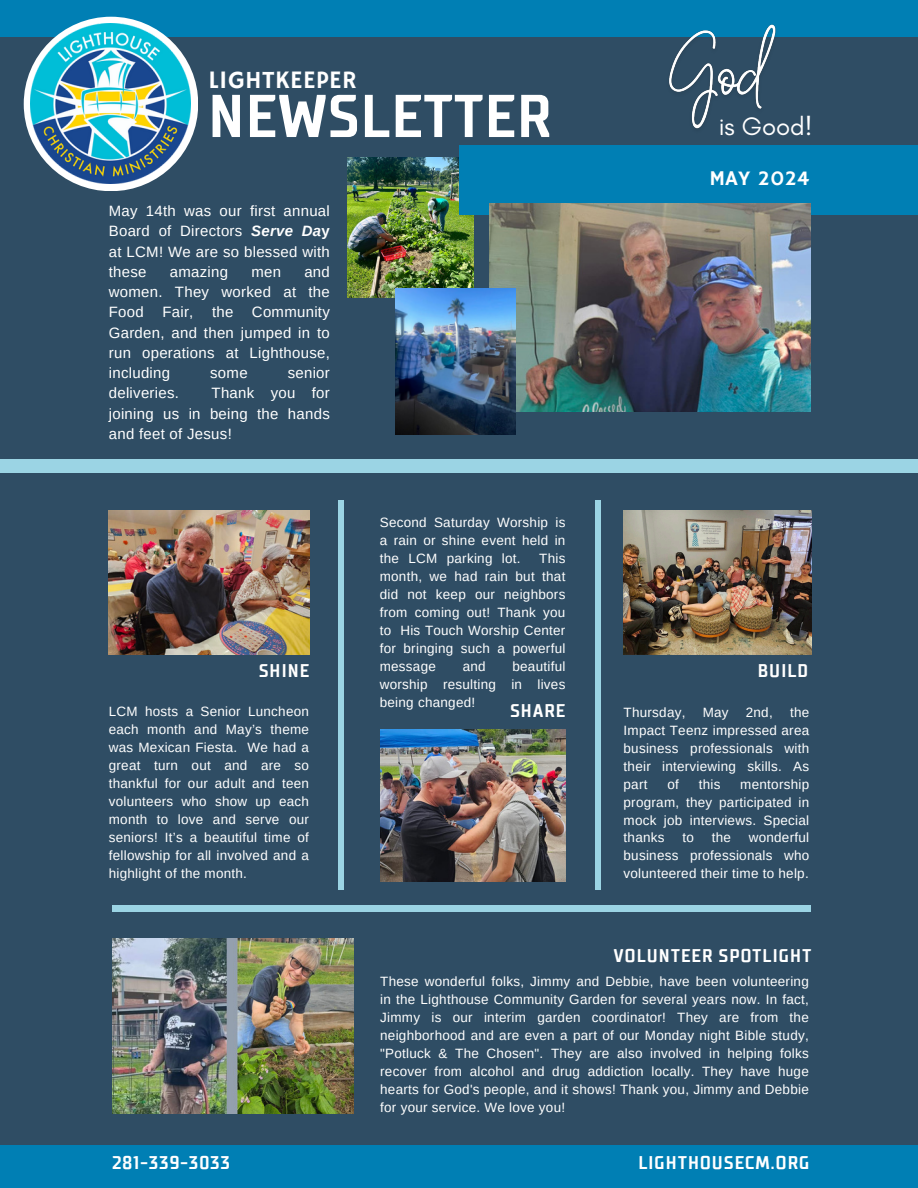
<style>
.page{position:relative;width:918px;height:1188px;background:#2f4d64}
.page>*{position:absolute;margin:0;border:0;box-sizing:border-box;transform-origin:0 0}
.t1{font:700 60.3px "TT Supermolot Condensed";letter-spacing:.025em;color:#fff}
.t2{font:25.65px "Glacial Indifference";color:#fff}
.t3{font:25.05px "Hammersmith One";letter-spacing:.02em;color:#fff}
.t4{font:21px "Hammersmith One";letter-spacing:.015em;color:#fff}
.t5{font:700 18.3px "TT Supermolot Condensed";letter-spacing:.065em;color:#fff}
.t6{font:15px/20.2px "Arimo";letter-spacing:.02em;color:#fff;text-align:justify}
.t7{font:13.5px/18px "Arimo";letter-spacing:.02em;color:#fff;text-align:justify}
.s1{font-weight:700;font-style:italic}
.s2{font-weight:700}
</style>
<div class="page">
<div style="left:0;top:460px;width:918px;height:13px;background:#9bd4e4"></div>
<div style="left:0;top:0;width:918px;height:37px;background:#007fb4"></div>
<div style="left:0;top:1145px;width:918px;height:43px;background:#007fb4"></div>
<img style="left:109px;top:510px;width:200px;height:144px">
<img style="left:113px;top:939px;width:240px;height:174px">
<img style="left:380px;top:730px;width:186px;height:151px">
<div style="left:339px;top:500px;width:5px;height:390px;background:#9bd4e4"></div>
<div style="left:113px;top:906px;width:698px;height:6px;background:#9bd4e4"></div>
<img style="left:347px;top:157px;width:126px;height:141px">
<div style="left:459px;top:145px;width:459px;height:70px;background:#007fb4"></div>
<div style="left:595px;top:500px;width:6px;height:390px;background:#9bd4e4"></div>
<img style="left:624px;top:510px;width:187px;height:144px">
<div style="left:24px;top:17px;width:174px;height:174px;background:#fff;border-radius:50%"></div>
<img style="left:31px;top:24px;width:160px;height:159px">
<img style="left:490px;top:203px;width:321px;height:208px">
<img style="left:395px;top:288px;width:121px;height:146px">
<img style="left:669px;top:24px;width:107px;height:105px">
<p class="t3" style="left:208px;top:65px;width:150px">LIGHTKEEPER</p>
<h5 class="t1" style="left:208px;top:77px;width:344px">NEWSLETTER</h5>
<p class="t6" style="left:109px;top:201px;width:223px">May 14th was our first annual Board of Directors <span class="s1">Serve Da</span><span class="s2">y </span>at LCM! We are so blessed with these</p>
<p class="t6" style="left:109px;top:262px;width:223px;text-indent:196px">and women. They worked at the Food Fair, the Community Garden, and then jumped in to run operations at Lighthouse, including</p>
<p class="t6" style="left:170px;top:262px;width:60px">amazing</p>
<p class="t6" style="left:251px;top:262px;width:31px">men</p>
<p class="t6" style="left:210px;top:363px;width:39px">some</p>
<p class="t6" style="left:288px;top:363px;width:44px">senior</p>
<p class="t6" style="left:109px;top:383px;width:223px;text-indent:103px">Thank you for joining us in being the hands and feet of Jesus!</p>
<p class="t6" style="left:109px;top:383px;width:72px">deliveries.</p>
<p class="t5" style="left:259px;top:659px;width:52px">SHINE</p>
<h5 class="t7" style="left:109px;top:702px;width:202px">LCM hosts a Senior Luncheon each month and May’s theme was Mexican Fiesta. We had a great turn out and are so thankful for our adult and teen volunteers who show up each month to love and serve our seniors! It’s a beautiful time of fellowship for all involved and a highlight of the month.</h5>
<h5 class="t7" style="left:380px;top:513px;width:187px">Second Saturday Worship is a rain or shine event held in the LCM parking lot.</h5>
<h5 class="t7" style="left:380px;top:549px;width:187px;text-indent:159px">This month, we had rain but that did not keep our neighbors from coming out! Thank you to His Touch Worship Center for bringing such a powerful message</h5>
<h5 class="t7" style="left:380px;top:657px;width:187px;text-indent:133px">beautiful worship resulting in lives being changed!</h5>
<h5 class="t7" style="left:463px;top:657px;width:24px">and</h5>
<p class="t5" style="left:510px;top:699px;width:56px">SHARE</p>
<h2 class="t2" style="left:719px;top:110px;width:95px">is Good!</h2>
<p class="t4" style="left:709px;top:167px;width:102px">MAY 2024</p>
<h5 class="t5" style="left:758px;top:659px;width:52px">BUILD</h5>
<p class="t7" style="left:624px;top:703px;width:187px;text-indent:166px">the Impact Teenz impressed area business professionals with their interviewing skills. As part</p>
<p class="t7" style="left:624px;top:703px;width:63px">Thursday,</p>
<p class="t7" style="left:703px;top:703px;width:27px">May</p>
<p class="t7" style="left:746px;top:703px;width:28px">2nd,</p>
<p class="t7" style="left:624px;top:775px;width:187px;text-indent:117px">mentorship program, they participated in mock job interviews. Special thanks</p>
<p class="t7" style="left:667px;top:775px;width:13px">of</p>
<p class="t7" style="left:699px;top:775px;width:23px">this</p>
<p class="t7" style="left:624px;top:829px;width:187px;text-indent:125px">wonderful business professionals who volunteered their time to help.</p>
<p class="t7" style="left:682px;top:829px;width:13px">to</p>
<p class="t7" style="left:712px;top:829px;width:21px">the</p>
<p class="t5" style="left:614px;top:943px;width:199px">VOLUNTEER SPOTLIGHT</p>
<p class="t7" style="left:380px;top:973px;width:430px">These wonderful folks, Jimmy and Debbie, have been volunteering in the Lighthouse Community Garden for several years now. In fact, Jimmy is our interim garden coordinator! They are from the neighborhood and are even a part of our Monday night Bible study, "Potluck &amp; The Chosen". They are also involved in helping folks recover from alcohol and drug addiction locally. They have huge hearts for God's people, and it shows! Thank you, Jimmy and Debbie for your service. We love you!</p>
<h5 class="t5" style="left:113px;top:1151px;width:119px">281-339-3033</h5>
<h5 class="t5" style="left:638px;top:1151px;width:173px">LIGHTHOUSECM.ORG</h5>
</div>
